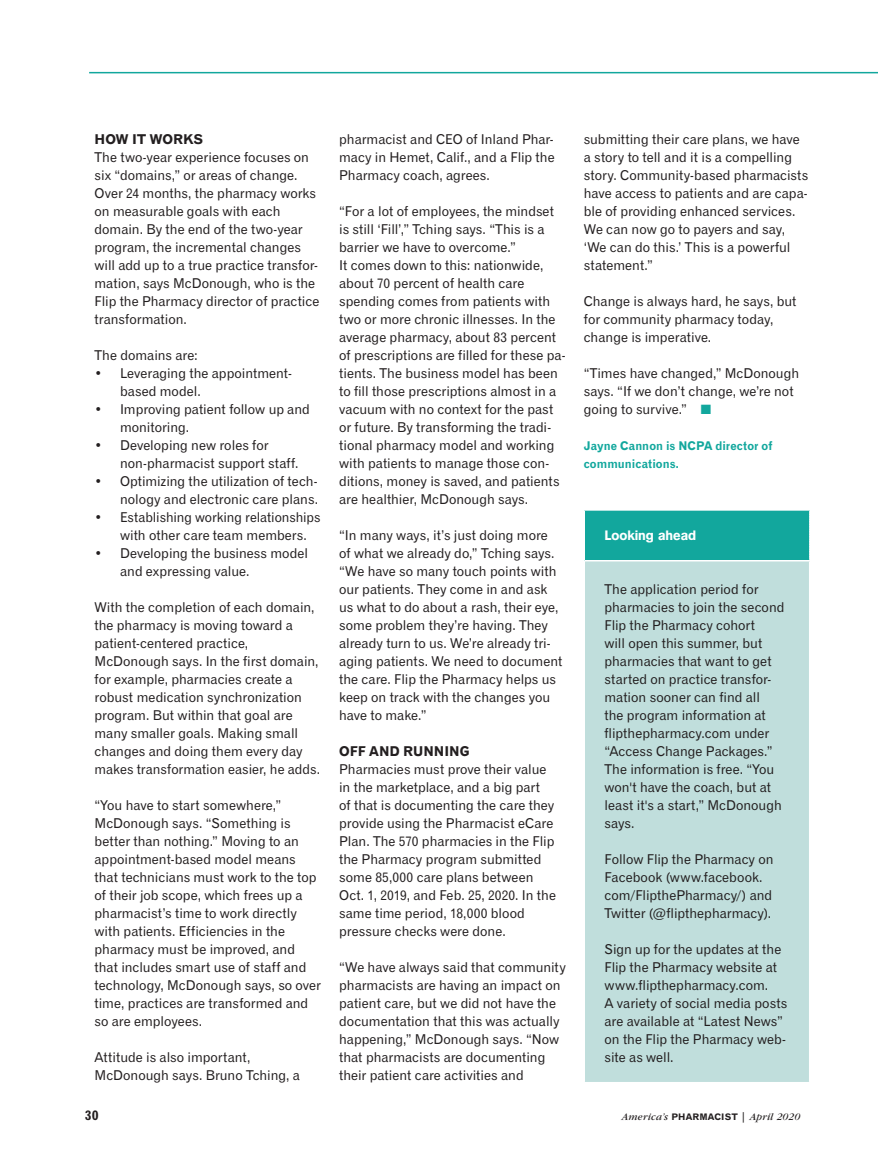
<style>
.page{position:relative;width:878px;height:1175px;background:#fff}
.page>*{position:absolute;margin:0;border:0;box-sizing:border-box;transform-origin:0 0}
.t1{font:13.5px/18px "Gothic 720 BT Roman B";color:#231f20}
.t2{font:13.5px "Gothic 720 BT Bold B";color:#231f20}
.Dept_Text{font:13.5px "Gothic 725 BT Black A";color:#fff}
.t3{font:12px/18px "Gothic 720 BT Bold B";letter-spacing:.005em;color:#12a79d;scale:.95 1}
.t4{font:italic 10.5px "Garamond";letter-spacing:.02em;color:#231f20}
.s1{color:#12a79d}
.s2{font-family:"Gothic 720 BT Bold B";font-style:normal;font-size:9px}
.s3{font-weight:700;font-style:normal}
</style>
<div class="page">
<div style="left:584px;top:510px;width:225px;height:51px;background:#12a79d"></div>
<div style="left:584px;top:561px;width:225px;height:521px;background:#c0dedc"></div>
<hr style="left:583px;top:510px;width:2px;height:51px;background:#fff">
<hr style="left:583px;top:561px;width:2px;height:521px;background:#fff">
<hr style="left:808px;top:561px;width:2px;height:521px;background:#fff">
<svg style="left:809px;top:510px;width:1px;height:50px"></svg>
<hr style="left:585px;top:560px;width:225px;height:1px;background:#fff">
<hr style="left:89px;top:72px;width:789px;height:1px;background:#12a79d">
<p class="t2" style="left:94px;top:131px;width:110px">HOW IT WORKS</p>
<p class="t1" style="left:94px;top:148px;width:226px">The two-year experience focuses on six “domains,” or areas of change.<br>Over 24 months, the pharmacy works on measurable goals with each domain. By the end of the two-year program, the incremental changes will add up to a true practice transfor&shy;mation, says McDonough, who is the Flip the Pharmacy director of practice transformation.</p>
<p class="t1" style="left:94px;top:346px;width:105px">The domains are:</p>
<p class="t1" style="left:120px;top:364px;width:173px;text-indent:-26px">• Leveraging the appointment&shy;based model.</p>
<p class="t1" style="left:120px;top:400px;width:191px;text-indent:-26px">• Improving patient follow up and monitoring.</p>
<p class="t1" style="left:120px;top:436px;width:180px;text-indent:-26px">• Developing new roles for non-pharmacist support staff.</p>
<p class="t1" style="left:94px;top:472px;width:225px;text-align:right">• Optimizing the utilization of tech&shy;nology and electronic care plans.</p>
<p class="t1" style="left:120px;top:508px;width:202px;text-indent:-26px">• Establishing working relationships with other care team members.</p>
<p class="t1" style="left:120px;top:544px;width:190px;text-indent:-26px">• Developing the business model and expressing value.</p>
<p class="t1" style="left:94px;top:598px;width:227px">With the completion of each domain, the pharmacy is moving toward a patient-centered practice, McDonough says. In the first domain, for example, pharmacies create a robust medication synchronization program. But within that goal are many smaller goals. Making small changes and doing them every day makes transformation easier, he adds.</p>
<p class="t1" style="left:94px;top:796px;width:228px">“You have to start somewhere,”<br>McDonough says. “Something is better than nothing.” Moving to an appointment-based model means that technicians must work to the top of their job scope, which frees up a pharmacist’s time to work directly with patients. Efficiencies in the pharmacy must be improved, and that includes smart use of staff and technology, McDonough says, so over time, practices are transformed and so are employees.</p>
<p class="t1" style="left:94px;top:1048px;width:207px">Attitude is also important,<br>McDonough says. Bruno Tching, a</p>
<p class="t1" style="left:339px;top:130px;width:217px;text-align:justify">pharmacist and CEO of Inland Phar&shy;macy in Hemet, Calif., and a Flip the Pharmacy coach, agrees.</p>
<p class="t1" style="left:339px;top:202px;width:216px">“For a lot of employees, the mindset is still ‘Fill’,” Tching says. “This is a barrier we have to overcome.”</p>
<p class="t1" style="left:339px;top:256px;width:228px">It comes down to this: nationwide, about 70 percent of health care spending comes from patients with two or more chronic illnesses. In the average pharmacy, about 83 percent of prescriptions are filled for these pa&shy;tients. The business model has been to fill those prescriptions almost in a vacuum with no context for the past or future. By transforming the tradi&shy;tional pharmacy model and working with patients to manage those con&shy;ditions, money is saved, and patients are healthier, McDonough says.</p>
<p class="t1" style="left:339px;top:526px;width:225px">“In many ways, it’s just doing more of what we already do,” Tching says. “We have so many touch points with our patients. They come in and ask us what to do about a rash, their eye, some problem they’re having. They already turn to us. We’re already tri&shy;aging patients. We need to document the care. Flip the Pharmacy helps us keep on track with the changes you have to make.”</p>
<p class="t2" style="left:339px;top:743px;width:132px">OFF AND RUNNING</p>
<p class="t1" style="left:339px;top:760px;width:218px">Pharmacies must prove their value in the marketplace, and a big part<br>of that is documenting the care they provide using the Pharmacist eCare Plan. The 570 pharmacies in the Flip the Pharmacy program submitted some 85,000 care plans between Oct. 1, 2019, and Feb. 25, 2020. In the same time period, 18,000 blood pressure checks were done.</p>
<p class="t1" style="left:339px;top:958px;width:228px">“We have always said that community pharmacists are having an impact on patient care, but we did not have the documentation that this was actually happening,” McDonough says. “Now that pharmacists are documenting their patient care activities and</p>
<p class="t1" style="left:584px;top:130px;width:226px">submitting their care plans, we have a story to tell and it is a compelling story. Community-based pharmacists have access to patients and are capa&shy;ble of providing enhanced services.<br>We can now go to payers and say, ‘We can do this.’ This is a powerful statement.”</p>
<p class="t1" style="left:584px;top:292px;width:214px">Change is always hard, he says, but for community pharmacy today, change is imperative.</p>
<p class="t1" style="left:584px;top:364px;width:217px">“Times have changed,” McDonough says. “If we don’t change, we’re not going to survive.” <span class="s1">■</span></p>
<p class="t3" style="left:584px;top:437px;width:200px">Jayne Cannon is NCPA director of communications.</p>
<p class="Dept_Text" style="left:604px;top:527px;width:93px">Looking ahead</p>
<p class="t1" style="left:604px;top:580px;width:181px">The application period for pharmacies to join the second<br>Flip the Pharmacy cohort<br>will open this summer, but pharmacies that want to get started on practice transfor&shy;mation sooner can find all<br>the program information at flipthepharmacy.com under “Access Change Packages.”<br>The information is free. “You won't have the coach, but at least it's a start,” McDonough says.</p>
<p class="t1" style="left:604px;top:850px;width:171px">Follow Flip the Pharmacy on<br>Facebook (www.facebook. com/FlipthePharmacy/) and<br>Twitter (@flipthepharmacy).</p>
<p class="t1" style="left:604px;top:940px;width:184px">Sign up for the updates at the<br>Flip the Pharmacy website at www.flipthepharmacy.com.<br>A variety of social media posts are available at “Latest News” on the Flip the Pharmacy web&shy;site as well.</p>
<p class="t2" style="left:85px;top:1107px;width:16px">30</p>
<p class="t4" style="left:621px;top:1111px;width:180px">America’s <span class="s2">PHARMACIST</span> <span class="s3">|</span> April 2020</p>
</div>
